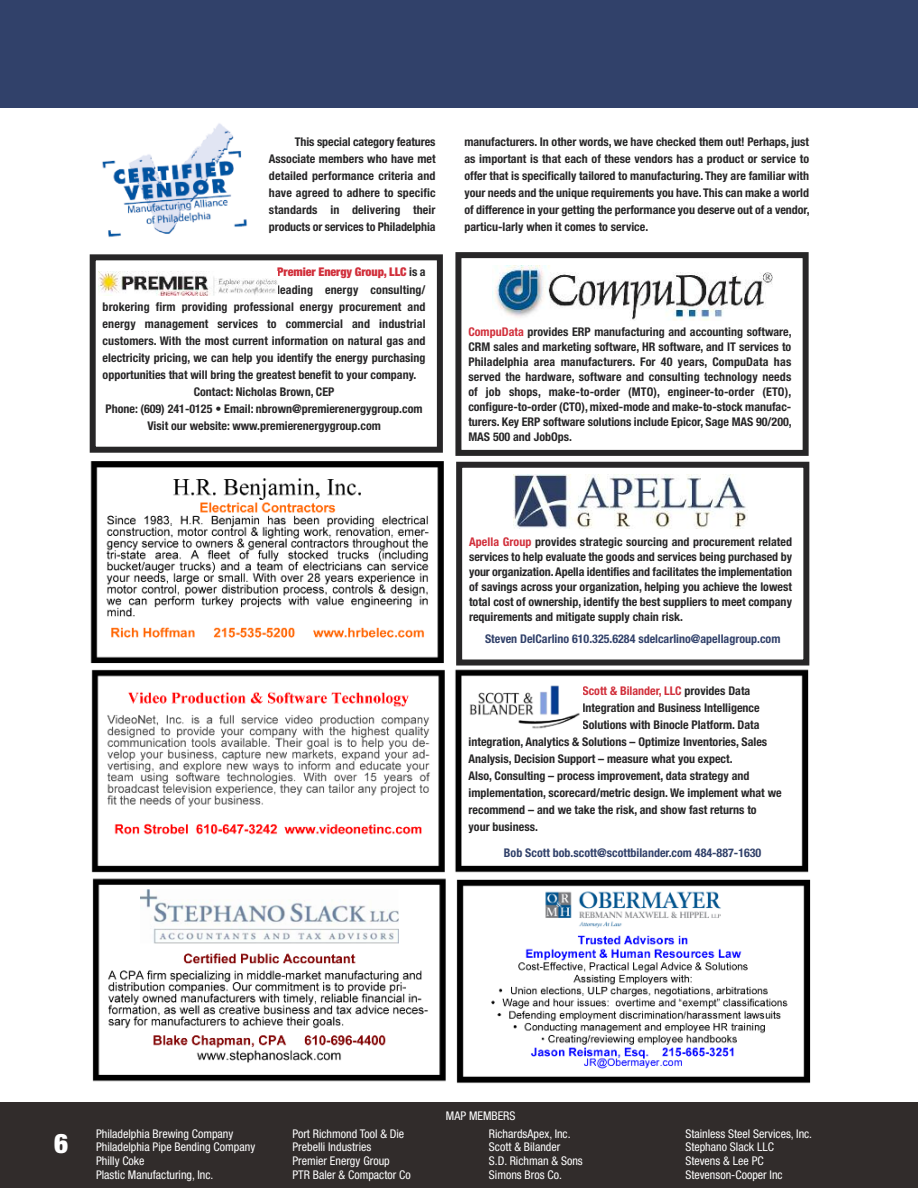
<style>
.page{position:relative;width:918px;height:1188px;background:#fff}
.page>*{position:absolute;margin:0;border:0;box-sizing:border-box;transform-origin:0 0}
.t1{font:900 condensed 27px "Helvetica Neue";color:#fff}
.t2{font:700 condensed 12px/15px "Helvetica Neue";color:#272627;text-align:justify}
.t3{font:condensed 12px/13.6px "Helvetica Neue";color:#fff}
.t4{font:700 condensed 12px "Helvetica Neue";color:#31416a}
.t5{font:700 condensed 12px "Helvetica Neue";color:#d12f3b}
.t6{font:900 condensed 12px "Helvetica Neue";letter-spacing:-.005em;color:#d12f3b}
.s1{font-weight:700;color:#272627}
.s2{color:#d12f3b}
.s3{color:#272627}
</style>
<div class="page">
<div style="left:0;top:1102px;width:918px;height:86px;background:#312c2b"></div>
<div style="left:0;top:0;width:918px;height:108px;background:#31416a"></div>
<img style="left:89px;top:254px;width:722px;height:829px">
<div style="left:469px;top:683px;width:114px;height:50px;background:#fff"></div>
<img style="left:469px;top:685px;width:111px;height:44px">
<img style="left:102px;top:123px;width:146px;height:114px">
<div style="left:90px;top:254px;width:353px;height:199px;border:6px solid #272627"></div>
<img style="left:99px;top:271px;width:178px;height:24px">
<div style="left:455px;top:252px;width:354px;height:204px;border:6px solid #272627"></div>
<div style="left:467px;top:264px;width:330px;height:60px;background:#fff"></div>
<img style="left:494px;top:266px;width:279px;height:54px">
<div style="left:456px;top:462px;width:353px;height:204px;border:6px solid #272627"></div>
<div style="left:465px;top:474px;width:332px;height:59px;background:#fff"></div>
<img style="left:514px;top:474px;width:232px;height:55px">
<img style="left:457px;top:879px;width:353px;height:204px">
<p class="t2" style="left:269px;top:133px;width:168px;line-height:17.1px;text-indent:26px">This special category features Associate members who have met detailed performance criteria and have agreed to adhere to specific standards in delivering their products or services to Philadelphia</p>
<p class="t2" style="left:464px;top:133px;width:347px;line-height:17.1px">manufacturers. In other words, we have checked them out! Perhaps, just as important is that each of these vendors has a product or service to offer that is specifically tailored to manufacturing. They are familiar with your needs and the unique requirements you have. This can make a world of difference in your getting the performance you deserve out of a vendor, particu-larly when it comes to service.</p>
<p class="t6" style="left:277px;top:265px;width:150px">Premier Energy Group, LLC <span class="s1">is a</span></p>
<p class="t2" style="left:277px;top:282px;width:150px">leading energy consulting/</p>
<p class="t2" style="left:103px;top:299px;width:324px">brokering firm providing professional energy procurement and</p>
<p class="t2" style="left:103px;top:316px;width:324px">energy management services to commercial and industrial</p>
<p class="t2" style="left:103px;top:333px;width:324px">customers. With the most current information on natural gas and</p>
<p class="t2" style="left:103px;top:350px;width:324px">electricity pricing, we can help you identify the energy purchasing</p>
<p class="t2" style="left:103px;top:367px;width:315px">opportunities that will bring the greatest benefit to your company.</p>
<p class="t2" style="left:194px;top:384px;width:142px">Contact: Nicholas Brown, CEP</p>
<p class="t2" style="left:106px;top:401px;width:318px">Phone: (609) 241-0125 • Email: nbrown@premierenergygroup.com</p>
<p class="t2" style="left:147px;top:418px;width:235px">Visit our website: www.premierenergygroup.com</p>
<p class="t2" style="left:468px;top:324px;width:325px"><span class="s2">CompuData</span> provides ERP manufacturing and accounting software, CRM sales and marketing software, HR software, and IT services to Philadelphia area manufacturers. For 40 years, CompuData has served the hardware, software and consulting technology needs of job shops, make-to-order (MTO), engineer-to-order (ETO), configure-to-order (CTO), mixed-mode and make-to-stock manufac&shy;turers. Key ERP software solutions include Epicor, Sage MAS 90/200, MAS 500 and JobOps.</p>
<p class="t2" style="left:469px;top:534px;width:324px"><span class="s2">Apella Group</span> provides strategic sourcing and procurement related services to help evaluate the goods and services being purchased by your organization.Apella identifies and facilitates the implementation of savings across your organization, helping you achieve the lowest total cost of ownership, identify the best suppliers to meet company requirements and mitigate supply chain risk.</p>
<p class="t4" style="left:485px;top:632px;width:297px">Steven DelCarlino 610.325.6284 sdelcarlino@apellagroup.com</p>
<p class="t5" style="left:583px;top:683px;width:169px">Scott &amp; Bilander, LLC <span class="s3">provides Data</span></p>
<p class="t2" style="left:583px;top:700px;width:179px">Integration and Business Intelligence</p>
<p class="t2" style="left:583px;top:717px;width:179px">Solutions with Binocle Platform. Data</p>
<p class="t2" style="left:469px;top:734px;width:300px">integration, Analytics &amp; Solutions – Optimize Inventories, Sales</p>
<p class="t2" style="left:469px;top:751px;width:265px">Analysis, Decision Support – measure what you expect.</p>
<p class="t2" style="left:469px;top:768px;width:282px">Also, Consulting – process improvement, data strategy and</p>
<p class="t2" style="left:469px;top:785px;width:315px">implementation, scorecard/metric design. We implement what we</p>
<p class="t2" style="left:469px;top:802px;width:290px">recommend – and we take the risk, and show fast returns to</p>
<p class="t2" style="left:469px;top:819px;width:71px">your business.</p>
<p class="t4" style="left:504px;top:845px;width:259px">Bob Scott bob.scott@scottbilander.com 484-887-1630</p>
<h1 class="t1" style="left:54px;top:1127px;width:16px">6</h1>
<p class="t3" style="left:446px;top:1110px;width:71px">MAP MEMBERS</p>
<p class="t3" style="left:96px;top:1128px;width:161px">Philadelphia Brewing Company<br>Philadelphia Pipe Bending Company<br>Philly Coke<br>Plastic Manufacturing, Inc.</p>
<p class="t3" style="left:292px;top:1128px;width:120px">Port Richmond Tool &amp; Die<br>Prebelli Industries<br>Premier Energy Group<br>PTR Baler &amp; Compactor Co</p>
<p class="t3" style="left:489px;top:1128px;width:95px">RichardsApex, Inc.<br>Scott &amp; Bilander<br>S.D. Richman &amp; Sons<br>Simons Bros Co.</p>
<p class="t3" style="left:685px;top:1128px;width:128px">Stainless Steel Services, Inc.<br>Stephano Slack LLC<br>Stevens &amp; Lee PC<br>Stevenson-Cooper Inc</p>
</div>
